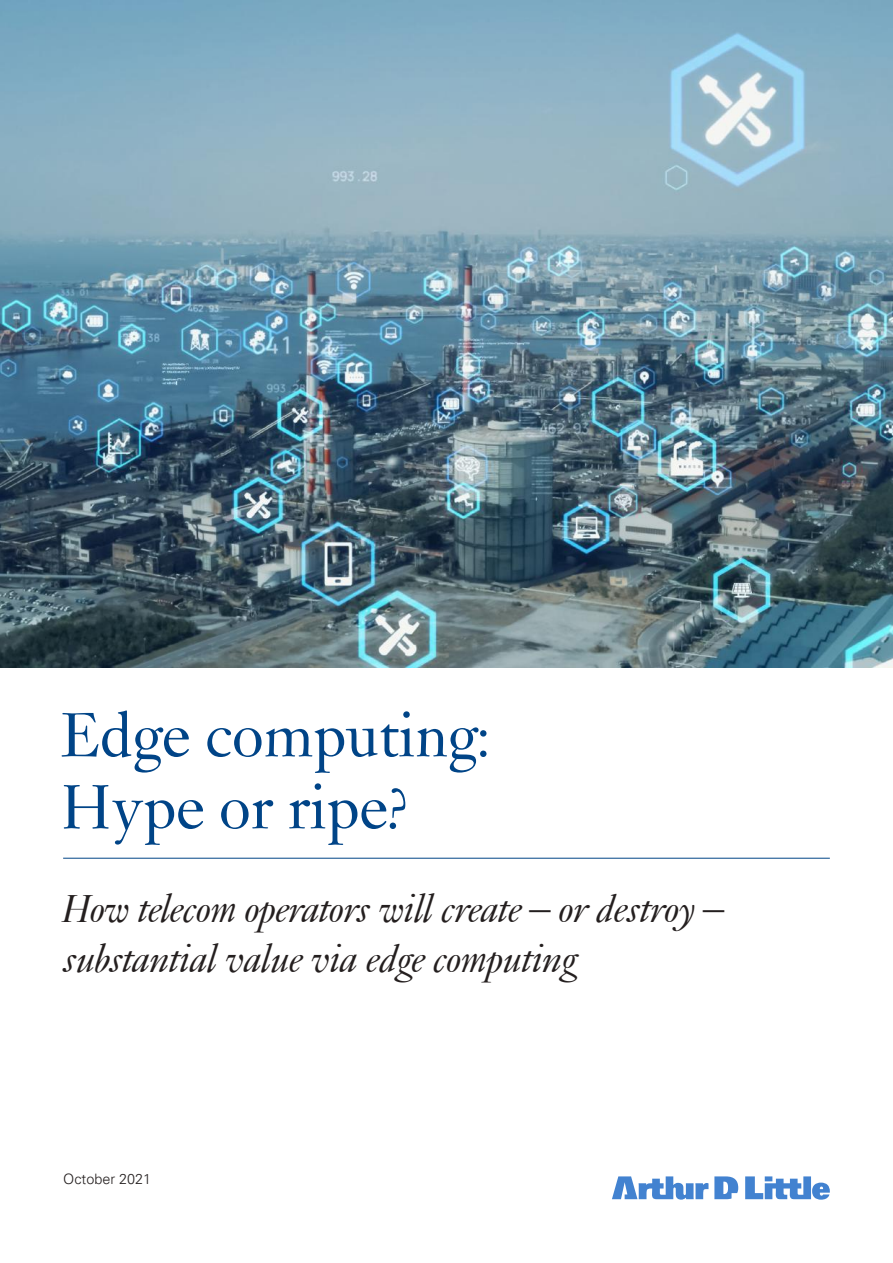
<style>
.page{position:relative;width:893px;height:1263px;background:#fff}
.page>*{position:absolute;margin:0;border:0;box-sizing:border-box;transform-origin:0 0}
.t1{font:66px/72px "Janson";letter-spacing:-.015em;color:#004487}
.t2{font:italic 42px/50.4px "Janson";letter-spacing:-.015em;color:#241f1f}
.t3{font:300 14.4px "Univers LT";color:#241f1f}
</style>
<div class="page">
<img style="left:0;top:0;width:893px;height:668px">
<svg style="left:612px;top:1176px;width:218px;height:24px"></svg>
<hr style="left:63px;top:858px;width:767px;height:1px;background:#004487">
<h1 class="t1" style="left:60px;top:699px;width:430px">Edge computing:<br>Hype or ripe?</h1>
<p class="t2" style="left:60px;top:883px;width:664px">How telecom operators will create – or destroy – substantial value via edge computing</p>
<p class="t3" style="left:63px;top:1170px;width:90px">October 2021</p>
</div>
